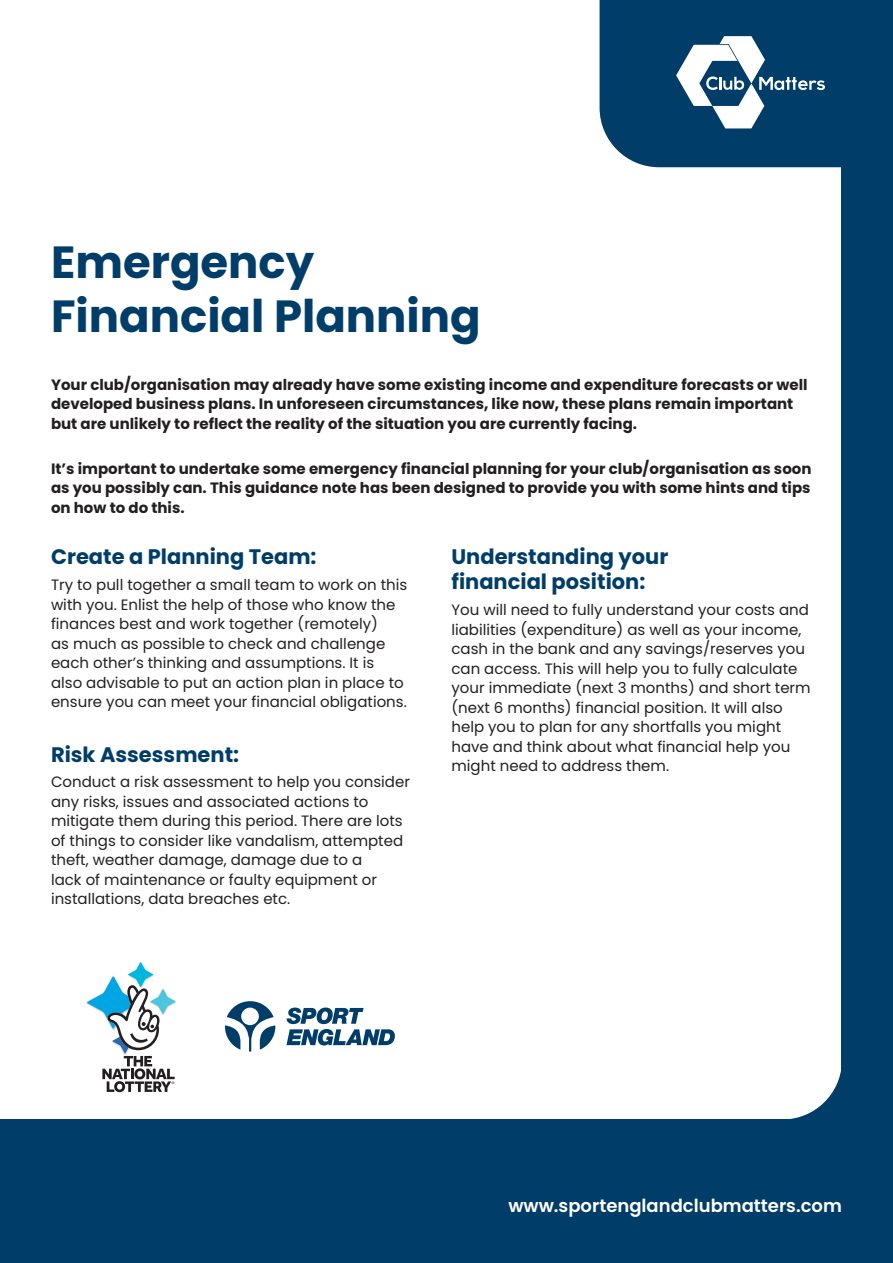
<style>
.page{position:relative;width:893px;height:1263px;background:#fff}
.page>*{position:absolute;margin:0;border:0;box-sizing:border-box;transform-origin:0 0}
.t1{font:700 45px/54px "Poppins";color:#003e69}
.Bullets{font:700 21px/25.2px "Poppins";color:#003e69}
.t2{font:600 18px "Poppins";color:#fff}
.Bullets-2{font:15px/19.5px "Poppins";color:#231f20}
.t3{font:700 15px/19.5px "Poppins";color:#231f20}
</style>
<div class="page">
<div style="left:842px;top:0;width:51px;height:1263px;background:#003e69"></div>
<div style="left:600px;top:0;width:242px;height:167px;background:#003e69"></div>
<div style="left:0;top:1119px;width:893px;height:144px;background:#003e69"></div>
<svg style="left:790px;top:1062px;width:52px;height:57px"></svg>
<svg style="left:676px;top:36px;width:149px;height:92px"></svg>
<svg style="left:87px;top:962px;width:89px;height:130px"></svg>
<svg style="left:286px;top:1007px;width:109px;height:38px"></svg>
<svg style="left:225px;top:1001px;width:50px;height:50px"></svg>
<p class="t1" style="left:51px;top:235px;width:431px">Emergency<br>Financial Planning</p>
<p class="t3" style="left:51px;top:375px;width:758px">Your club/organisation may already have some existing income and expenditure forecasts or well developed business plans. In unforeseen circumstances, like now, these plans remain important but are unlikely to reflect the reality of the situation you are currently facing.</p>
<p class="t3" style="left:51px;top:459px;width:762px;text-align:justify">It’s important to undertake some emergency financial planning for your club/organisation as soon as you possibly can. This guidance note has been designed to provide you with some hints and tips on how to do this.</p>
<p class="Bullets" style="left:51px;top:544px;width:267px">Create a Planning Team:</p>
<p class="Bullets-2" style="left:51px;top:575px;width:358px">Try to pull together a small team to work on this with you. Enlist the help of those who know the finances best and work together (remotely)<br>as much as possible to check and challenge each other’s thinking and assumptions. It is also advisable to put an action plan in place to ensure you can meet your financial obligations.</p>
<p class="Bullets" style="left:51px;top:742px;width:190px">Risk Assessment:</p>
<p class="Bullets-2" style="left:51px;top:772px;width:360px">Conduct a risk assessment to help you consider any risks, issues and associated actions to mitigate them during this period. There are lots of things to consider like vandalism, attempted theft, weather damage, damage due to a<br>lack of maintenance or faulty equipment or installations, data breaches etc.</p>
<p class="Bullets" style="left:451px;top:544px;width:218px">Understanding your financial position:</p>
<p class="Bullets-2" style="left:451px;top:600px;width:361px">You will need to fully understand your costs and liabilities (expenditure) as well as your income, cash in the bank and any savings/reserves you can access. This will help you to fully calculate your immediate (next 3 months) and short term (next 6 months) financial position. It will also help you to plan for any shortfalls you might have and think about what financial help you might need to address them.</p>
<p class="t2" style="left:508px;top:1195px;width:335px">www.sportenglandclubmatters.com</p>
</div>
